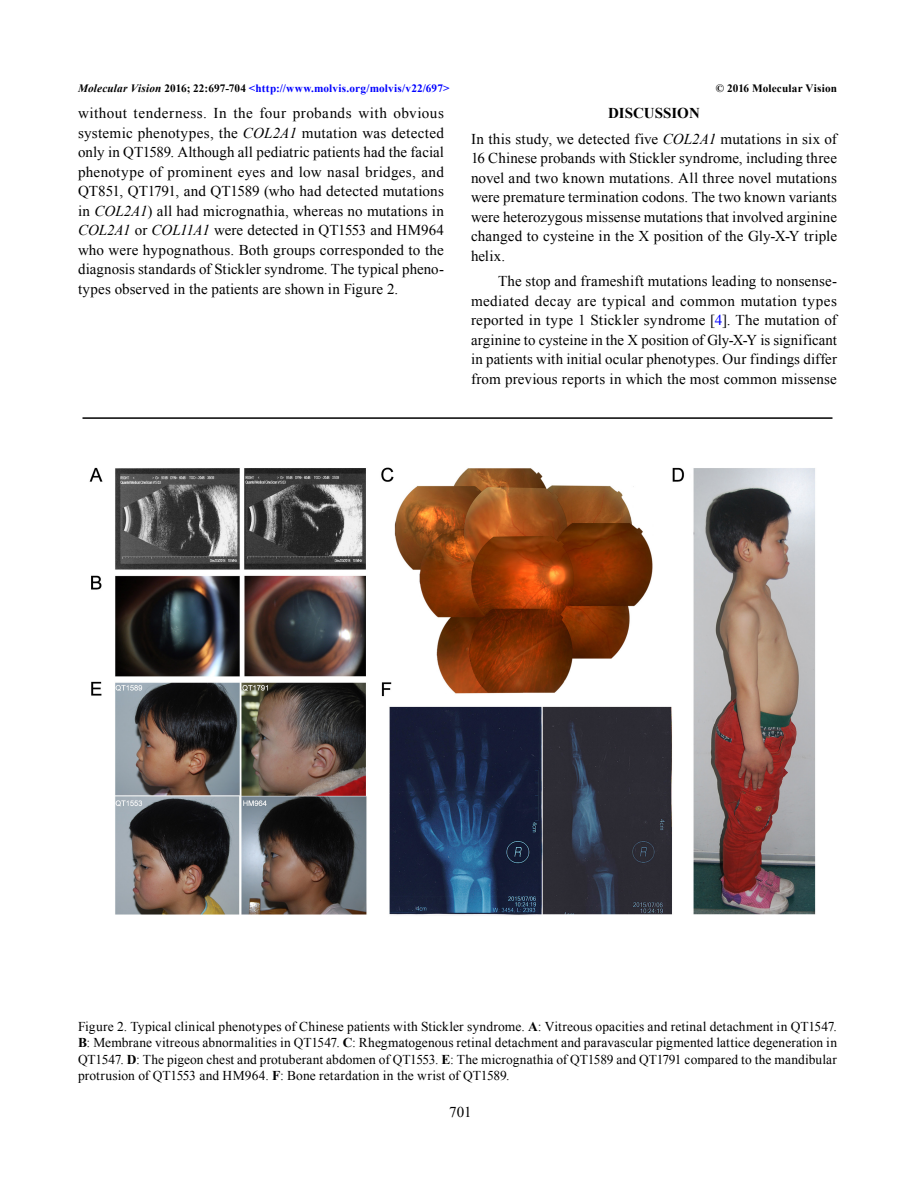
<style>
.page{position:relative;width:918px;height:1188px;background:#fff}
.page>*{position:absolute;margin:0;border:0;box-sizing:border-box;transform-origin:0 0}
.Para_Ind{font:15px/19.5px "Times New Roman";letter-spacing:.005em;color:#000;text-align:justify}
.Para_No_Ind{font:15px/19.5px "Times New Roman";letter-spacing:.005em;color:#000;text-align:justify}
.t1{font:700 15px "Times New Roman";color:#000}
.Folio{font:15px "Times New Roman";color:#000}
.Fig_Caption{font:13.5px/16.5px "Times New Roman";letter-spacing:.005em;color:#000;text-align:justify}
.Header_Align_Left{font:700 11.25px "Times New Roman";letter-spacing:.015em;color:#00f}
.Header_Align_Right{font:700 11.25px "Times New Roman";letter-spacing:.015em;color:#000}
.s1{font-style:italic;color:#000}
.s2{color:#000}
.s3{font-style:italic}
.s4{color:#00f}
.s5{font-weight:700}
</style>
<div class="page">
<img style="left:89px;top:467px;width:727px;height:448px">
<hr style="left:82px;top:417px;width:750px;height:2px;background:#000">
<p class="Header_Align_Left" style="left:78px;top:80px;width:373px"><span class="s1">Molecular Vision</span> <span class="s2">2016; 22:697-704</span> &lt;http://www.molvis.org/molvis/v22/697&gt;</p>
<p class="Header_Align_Right" style="left:716px;top:80px;width:123px">© 2016 Molecular Vision</p>
<p class="Para_Ind" style="left:78px;top:103px;width:368px">without tenderness. In the four probands with obvious systemic phenotypes, the <span class="s3">COL2A1</span> mutation was detected only in QT1589. Although all pediatric patients had the facial phenotype of prominent eyes and low nasal bridges, and QT851, QT1791, and QT1589 (who had detected mutations in <span class="s3">COL2A1</span>) all had micrognathia, whereas no mutations in <span class="s3">COL2A1</span> or <span class="s3">COL11A1</span> were detected in QT1553 and HM964 who were hypognathous. Both groups corresponded to the diagnosis standards of Stickler syndrome. The typical pheno&shy;types observed in the patients are shown in Figure 2.</p>
<h1 class="t1" style="left:608px;top:103px;width:93px">DISCUSSION</h1>
<p class="Para_No_Ind" style="left:471px;top:129px;width:368px">In this study, we detected five <span class="s3">COL2A1</span> mutations in six of 16 Chinese probands with Stickler syndrome, including three novel and two known mutations. All three novel mutations were premature termination codons. The two known variants were heterozygous missense mutations that involved arginine changed to cysteine in the X position of the Gly-X-Y triple helix.</p>
<p class="Para_Ind" style="left:471px;top:271px;width:368px;text-indent:27px">The stop and frameshift mutations leading to nonsense&shy;mediated decay are typical and common mutation types reported in type 1 Stickler syndrome [<span class="s4">4</span>]. The mutation of arginine to cysteine in the X position of Gly-X-Y is significant in patients with initial ocular phenotypes. Our findings differ from previous reports in which the most common missense</p>
<p class="Fig_Caption" style="left:78px;top:1018px;width:761px">Figure 2. Typical clinical phenotypes of Chinese patients with Stickler syndrome. <span class="s5">A</span>: Vitreous opacities and retinal detachment in QT1547.<br><span class="s5">B</span>: Membrane vitreous abnormalities in QT1547. <span class="s5">C</span>: Rhegmatogenous retinal detachment and paravascular pigmented lattice degeneration in QT1547. <span class="s5">D</span>: The pigeon chest and protuberant abdomen of QT1553. <span class="s5">E</span>: The micrognathia of QT1589 and QT1791 compared to the mandibular protrusion of QT1553 and HM964. <span class="s5">F</span>: Bone retardation in the wrist of QT1589.</p>
<p class="Folio" style="left:449px;top:1102px;width:24px">701</p>
</div>
